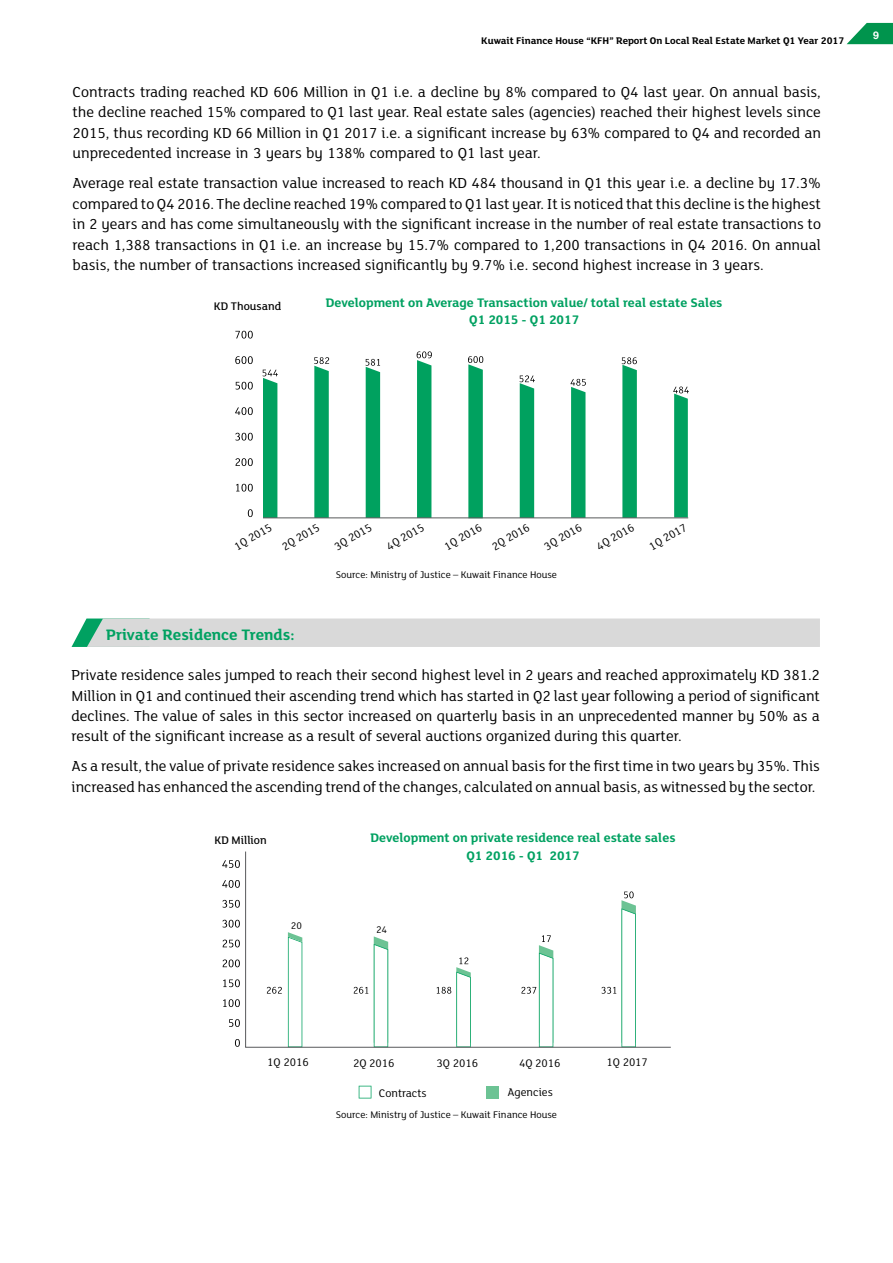
<style>
.page{position:relative;width:893px;height:1263px;background:#fff}
.page>*{position:absolute;margin:0;border:0;box-sizing:border-box;transform-origin:0 0}
.t1{font:700 16.5px "FS Lola";color:#00a161}
.t2{font:15.75px/20.5px "FS Lola";color:#000;text-align:justify}
.t3{font:700 13.5px/17.5px "FS Lola";color:#00a161;text-align:center}
.t4{font:12px/23.9px "FS Lola";color:#000}
.t5{font:500 12px "FS Lola";color:#000}
.t6{font:10.5px "FS Lola";color:#000}
.t7{font:700 10.5px "FS Lola";color:#000}
.t8{font:700 10.5px "Helvetica Neue LT Arabic";color:#fff}
</style>
<div class="page">
<svg style="left:847px;top:23px;width:46px;height:21px"></svg>
<svg style="left:263px;top:369px;width:15px;height:148px;background:#19a86e"></svg>
<svg style="left:314px;top:357px;width:15px;height:160px;background:#17a76c"></svg>
<div style="left:366px;top:359px;width:14px;height:158px;background:#00a15f"></div>
<svg style="left:417px;top:351px;width:15px;height:166px;background:#17a76c"></svg>
<svg style="left:468px;top:356px;width:15px;height:161px;background:#16a66b"></svg>
<svg style="left:520px;top:375px;width:15px;height:142px;background:#1da970"></svg>
<svg style="left:570px;top:379px;width:16px;height:138px;background:#27ad76"></svg>
<svg style="left:622px;top:357px;width:15px;height:160px;background:#16a66b"></svg>
<svg style="left:673px;top:387px;width:16px;height:130px"></svg>
<svg style="left:235px;top:331px;width:18px;height:8px"></svg>
<svg style="left:235px;top:356px;width:18px;height:8px"></svg>
<svg style="left:236px;top:382px;width:17px;height:8px"></svg>
<svg style="left:235px;top:407px;width:18px;height:8px"></svg>
<svg style="left:235px;top:433px;width:18px;height:8px"></svg>
<svg style="left:235px;top:458px;width:18px;height:8px"></svg>
<svg style="left:236px;top:484px;width:17px;height:8px"></svg>
<svg style="left:248px;top:509px;width:5px;height:8px"></svg>
<hr style="left:263px;top:517px;width:425px;height:1px;background:#58595b">
<svg style="left:222px;top:860px;width:18px;height:8px"></svg>
<svg style="left:222px;top:880px;width:18px;height:8px"></svg>
<svg style="left:222px;top:900px;width:18px;height:8px"></svg>
<svg style="left:222px;top:920px;width:18px;height:7px"></svg>
<svg style="left:223px;top:940px;width:17px;height:7px"></svg>
<svg style="left:223px;top:959px;width:17px;height:8px"></svg>
<svg style="left:223px;top:979px;width:17px;height:8px"></svg>
<svg style="left:223px;top:999px;width:17px;height:8px"></svg>
<svg style="left:229px;top:1019px;width:11px;height:8px"></svg>
<svg style="left:235px;top:1039px;width:5px;height:8px"></svg>
<svg style="left:245px;top:851px;width:426px;height:197px"></svg>
<div style="left:72px;top:618px;width:748px;height:29px;background:#d9d9d9"></div>
<svg style="left:359px;top:1086px;width:12px;height:12px"></svg>
<div style="left:486px;top:1086px;width:13px;height:12px;background:#6cc394"></div>
<p class="t7" style="left:481px;top:34px;width:365px">Kuwait Finance House “KFH” Report On Local Real Estate Market Q1 Year 2017</p>
<p class="t2" style="left:73px;top:81px;width:750px">Contracts trading reached KD 606 Million in Q1 i.e. a decline by 8% compared to Q4 last year. On annual basis, the decline reached 15% compared to Q1 last year. Real estate sales (agencies) reached their highest levels since 2015, thus recording KD 66 Million in Q1 2017 i.e. a significant increase by 63% compared to Q4 and recorded an unprecedented increase in 3 years by 138% compared to Q1 last year.</p>
<p class="t2" style="left:73px;top:172px;width:750px">Average real estate transaction value increased to reach KD 484 thousand in Q1 this year i.e. a decline by 17.3% compared to Q4 2016. The decline reached 19% compared to Q1 last year. It is noticed that this decline is the highest in 2 years and has come simultaneously with the significant increase in the number of real estate transactions to reach 1,388 transactions in Q1 i.e. an increase by 15.7% compared to 1,200 transactions in Q4 2016. On annual basis, the number of transactions increased significantly by 9.7% i.e. second highest increase in 3 years.</p>
<p class="t5" style="left:214px;top:298px;width:69px">KD Thousand</p>
<p class="t3" style="left:326px;top:293px;width:398px">Development on Average Transaction value/ total real estate Sales<br>Q1 2015 - Q1 2017</p>
<p class="t8" style="left:873px;top:29px;width:7px">9</p>
<p class="t4" style="left:265px;top:516px;width:43px;text-indent:-41px;rotate:-30deg">1Q 2015<br>2Q 2015</p>
<p class="t4" style="left:329px;top:536px;width:43px;rotate:-30deg">3Q 2015</p>
<p class="t4" style="left:381px;top:536px;width:43px;rotate:-30deg">4Q 2015</p>
<p class="t4" style="left:475px;top:516px;width:43px;text-indent:-41px;rotate:-30deg">1Q 2016<br>2Q 2016</p>
<p class="t4" style="left:539px;top:536px;width:43px;rotate:-30deg">3Q 2016</p>
<p class="t4" style="left:591px;top:536px;width:43px;rotate:-30deg">4Q 2016</p>
<p class="t4" style="left:644px;top:536px;width:43px;rotate:-30deg">1Q 2017</p>
<p class="t6" style="left:336px;top:567px;width:223px">Source: Ministry of Justice – Kuwait Finance House</p>
<p class="t1" style="left:106px;top:623px;width:190px">Private Residence Trends:</p>
<p class="t2" style="left:72px;top:664px;width:750px">Private residence sales jumped to reach their second highest level in 2 years and reached approximately KD 381.2<br>Million in Q1 and continued their ascending trend which has started in Q2 last year following a period of significant declines. The value of sales in this sector increased on quarterly basis in an unprecedented manner by 50% as a result of the significant increase as a result of several auctions organized during this quarter.</p>
<p class="t2" style="left:72px;top:755px;width:750px">As a result, the value of private residence sakes increased on annual basis for the first time in two years by 35%. This increased has enhanced the ascending trend of the changes, calculated on annual basis, as witnessed by the sector.</p>
<p class="t5" style="left:215px;top:832px;width:54px">KD Million</p>
<p class="t6" style="left:291px;top:918px;width:13px">20</p>
<p class="t3" style="left:371px;top:828px;width:306px">Development on private residence real estate sales<br>Q1 2016 - Q1 2017</p>
<p class="t6" style="left:376px;top:923px;width:13px">24</p>
<p class="t4" style="left:267px;top:1050px;width:43px">1Q 2016</p>
<p class="t4" style="left:353px;top:1051px;width:43px">2Q 2016</p>
<p class="t4" style="left:437px;top:1050px;width:43px">3Q 2016</p>
<p class="t4" style="left:519px;top:1050px;width:43px">4Q 2016</p>
<p class="t4" style="left:606px;top:1050px;width:43px">1Q 2017</p>
<p class="t4" style="left:379px;top:1080px;width:49px">Contracts</p>
<p class="t4" style="left:507px;top:1079px;width:47px">Agencies</p>
<p class="t6" style="left:336px;top:1108px;width:223px">Source: Ministry of Justice – Kuwait Finance House</p>
</div>
